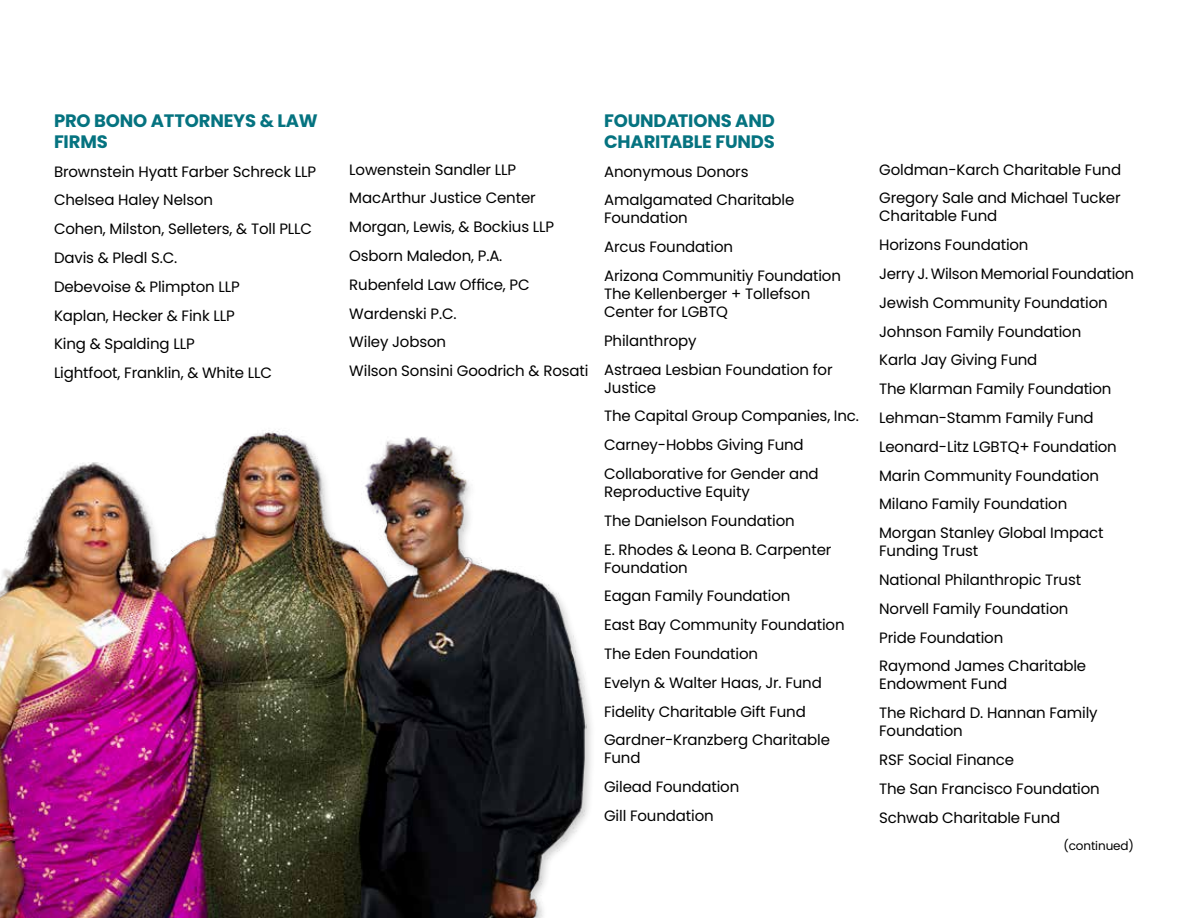
<style>
.page{position:relative;width:1188px;height:918px;background:#fff}
.page>*{position:absolute;margin:0;border:0;box-sizing:border-box;transform-origin:0 0}
.t1{font:700 18px/21px "Poppins";letter-spacing:-.01em;color:#057380}
.t2{font:15px/28.8px "Poppins";letter-spacing:-.01em;color:#000}
.t3{font:12px "Poppins";letter-spacing:-.01em;color:#000}
</style>
<div class="page">
<img style="left:0;top:429px;width:586px;height:489px">
<p class="t1" style="left:54px;top:110px;width:265px">PRO BONO ATTORNEYS &amp; LAW<br>FIRMS</p>
<p class="t2" style="left:54px;top:157px;width:264px">Brownstein Hyatt Farber Schreck LLP<br>Chelsea Haley Nelson<br>Cohen, Milston, Selleters, &amp; Toll PLLC<br>Davis &amp; Pledl S.C.<br>Debevoise &amp; Plimpton LLP<br>Kaplan, Hecker &amp; Fink LLP<br>King &amp; Spalding LLP<br>Lightfoot, Franklin, &amp; White LLC</p>
<p class="t2" style="left:349px;top:155px;width:241px">Lowenstein Sandler LLP<br>MacArthur Justice Center<br>Morgan, Lewis, &amp; Bockius LLP<br>Osborn Maledon, P.A.<br>Rubenfeld Law Office, PC<br>Wardenski P.C.<br>Wiley Jobson<br>Wilson Sonsini Goodrich &amp; Rosati</p>
<p class="t1" style="left:604px;top:110px;width:172px">FOUNDATIONS AND<br>CHARITABLE FUNDS</p>
<p class="t2" style="left:604px;top:157px;width:192px">Anonymous Donors<br>Amalgamated Charitable</p>
<p class="t2" style="left:604px;top:204px;width:238px">Foundation<br>Arcus Foundation<br>Arizona Communitiy Foundation</p>
<p class="t2" style="left:604px;top:285px;width:208px;line-height:18px">The Kellenberger + Tollefson<br>Center for LGBTQ</p>
<p class="t2" style="left:604px;top:326px;width:230px">Philanthropy<br>Astraea Lesbian Foundation for</p>
<p class="t2" style="left:604px;top:373px;width:256px">Justice<br>The Capital Group Companies, Inc.<br>Carney-Hobbs Giving Fund<br>Collaborative for Gender and</p>
<p class="t2" style="left:604px;top:478px;width:229px">Reproductive Equity<br>The Danielson Foundation<br>E. Rhodes &amp; Leona B. Carpenter</p>
<p class="t2" style="left:604px;top:553px;width:242px">Foundation<br>Eagan Family Foundation<br>East Bay Community Foundation<br>The Eden Foundation<br>Evelyn &amp; Walter Haas, Jr. Fund<br>Fidelity Charitable Gift Fund<br>Gardner-Kranzberg Charitable</p>
<p class="t2" style="left:604px;top:744px;width:137px">Fund<br>Gilead Foundation<br>Gill Foundation</p>
<p class="t2" style="left:879px;top:155px;width:244px">Goldman-Karch Charitable Fund<br>Gregory Sale and Michael Tucker</p>
<p class="t2" style="left:879px;top:202px;width:256px">Charitable Fund<br>Horizons Foundation<br>Jerry J. Wilson Memorial Foundation<br>Jewish Community Foundation<br>Johnson Family Foundation<br>Karla Jay Giving Fund<br>The Klarman Family Foundation<br>Lehman-Stamm Family Fund<br>Leonard-Litz LGBTQ+ Foundation<br>Marin Community Foundation<br>Milano Family Foundation<br>Morgan Stanley Global Impact</p>
<p class="t2" style="left:879px;top:537px;width:209px">Funding Trust<br>National Philanthropic Trust<br>Norvell Family Foundation<br>Pride Foundation<br>Raymond James Charitable</p>
<p class="t2" style="left:879px;top:670px;width:220px">Endowment Fund<br>The Richard D. Hannan Family</p>
<p class="t2" style="left:879px;top:717px;width:222px">Foundation<br>RSF Social Finance<br>The San Francisco Foundation<br>Schwab Charitable Fund</p>
<p class="t3" style="left:1063px;top:838px;width:72px">(continued)</p>
</div>
